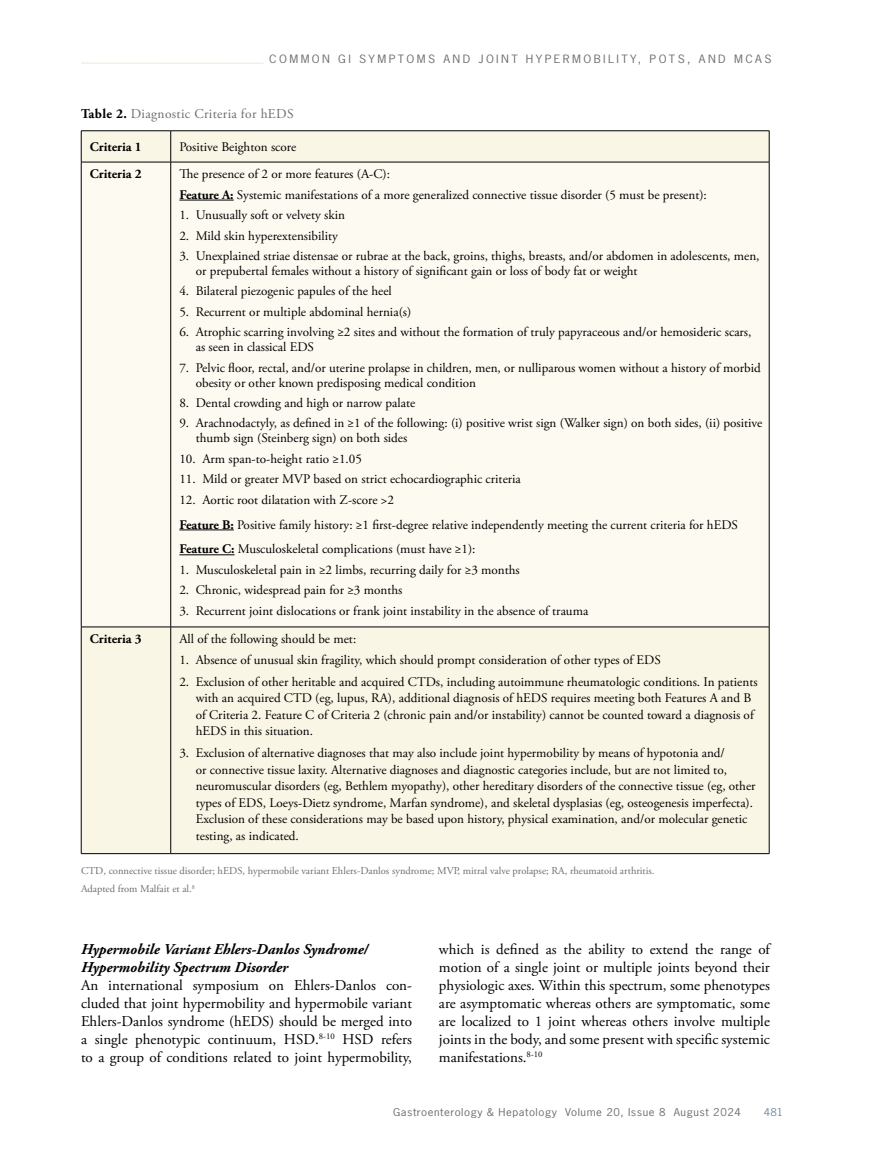
<style>
.page{position:relative;width:878px;height:1175px;background:#fff}
.page>*{position:absolute;margin:0;border:0;box-sizing:border-box;transform-origin:0 0}
.t1{font:15px/18px "Adobe Garamond Pro";color:#000;text-align:justify}
.t2{font:italic 700 15px/18px "Adobe Garamond Pro";color:#000}
.t3{font:13.5px "Adobe Garamond Pro";letter-spacing:.025em;color:#6d6e71}
.t4{font:13.2px/16.5px "Adobe Garamond Pro";color:#000}
.t5{font:700 13.2px "Adobe Garamond Pro";color:#000}
.t6{font:10.8px "News Gothic Std";letter-spacing:.2em;color:#6d6e71;scale:1.11 1}
.t7{font:10.5px/18px "Adobe Garamond Pro";color:#6d6e71}
.t8{font:10.2px "News Gothic Std";letter-spacing:.05em;color:#6d6e71;scale:1.11 1}
.t9{font:10.2px "News Gothic Std";color:#738ba5;scale:1.11 1}
.s1{font-weight:700;color:#000}
.s2{font-weight:700}
</style>
<div class="page">
<hr style="left:81px;top:63px;width:182px;height:1px;background:#d9ebcb">
<div style="left:82px;top:131px;width:687px;height:722px;background:#faf6e6"></div>
<div style="left:82px;top:163px;width:687px;height:463px;background:#fcfaf1"></div>
<hr style="left:81px;top:130px;width:90px;height:1px;background:#000">
<hr style="left:81px;top:131px;width:1px;height:31px;background:#000">
<hr style="left:171px;top:130px;width:598px;height:1px;background:#000">
<hr style="left:170px;top:131px;width:1px;height:31px;background:#000">
<hr style="left:769px;top:131px;width:1px;height:31px;background:#000">
<hr style="left:81px;top:162px;width:90px;height:1px;background:#000">
<hr style="left:81px;top:162px;width:1px;height:464px;background:#000">
<hr style="left:171px;top:162px;width:598px;height:1px;background:#000">
<hr style="left:170px;top:162px;width:1px;height:464px;background:#000">
<hr style="left:769px;top:162px;width:1px;height:464px;background:#000">
<hr style="left:81px;top:626px;width:90px;height:1px;background:#000">
<hr style="left:81px;top:627px;width:1px;height:226px;background:#000">
<hr style="left:171px;top:626px;width:598px;height:1px;background:#000">
<hr style="left:170px;top:627px;width:1px;height:226px;background:#000">
<hr style="left:769px;top:627px;width:1px;height:226px;background:#000">
<hr style="left:81px;top:853px;width:90px;height:1px;background:#000">
<hr style="left:171px;top:853px;width:598px;height:1px;background:#000">
<hr style="left:179px;top:200px;width:55px;height:1px;background:#000">
<hr style="left:179px;top:529px;width:55px;height:1px;background:#000">
<hr style="left:179px;top:554px;width:55px;height:1px;background:#000">
<p class="t6" style="left:269px;top:52px;width:454px">COMMON GI SYMPTOMS AND JOINT HYPERMOBILITY, POTS, AND MCAS</p>
<p class="t3" style="left:81px;top:105px;width:214px"><span class="s1">Table 2.</span> Diagnostic Criteria for hEDS</p>
<p class="t5" style="left:90px;top:139px;width:53px">Criteria 1</p>
<p class="t4" style="left:179px;top:139px;width:118px">Positive Beighton score</p>
<p class="t5" style="left:90px;top:166px;width:53px">Criteria 2</p>
<p class="t4" style="left:179px;top:164px;width:529px;line-height:20.4px">The presence of 2 or more features (A-C):<br><span class="s2">Feature A:</span> Systemic manifestations of a more generalized connective tissue disorder (5 must be present):</p>
<p class="t4" style="left:179px;top:207px;width:167px">1. Unusually soft or velvety skin</p>
<p class="t4" style="left:179px;top:227px;width:160px">2. Mild skin hyperextensibility</p>
<p class="t4" style="left:196px;top:249px;width:565px;line-height:15px;text-indent:-16px">3. Unexplained striae distensae or rubrae at the back, groins, thighs, breasts, and/or abdomen in adolescents, men, or prepubertal females without a history of significant gain or loss of body fat or weight</p>
<p class="t4" style="left:179px;top:283px;width:214px">4. Bilateral piezogenic papules of the heel</p>
<p class="t4" style="left:179px;top:304px;width:233px">5. Recurrent or multiple abdominal hernia(s)</p>
<p class="t4" style="left:196px;top:325px;width:557px;line-height:15px;text-indent:-16px">6. Atrophic scarring involving ≥2 sites and without the formation of truly papyraceous and/or hemosideric scars, as seen in classical EDS</p>
<p class="t4" style="left:196px;top:360px;width:566px;line-height:15px;text-indent:-16px">7. Pelvic floor, rectal, and/or uterine prolapse in children, men, or nulliparous women without a history of morbid obesity or other known predisposing medical condition</p>
<p class="t4" style="left:179px;top:395px;width:237px">8. Dental crowding and high or narrow palate</p>
<p class="t4" style="left:196px;top:416px;width:568px;line-height:15px;text-indent:-16px">9. Arachnodactyly, as defined in ≥1 of the following: (i) positive wrist sign (Walker sign) on both sides, (ii) positive thumb sign (Steinberg sign) on both sides</p>
<p class="t4" style="left:179px;top:451px;width:184px">10. Arm span-to-height ratio ≥1.05</p>
<p class="t4" style="left:179px;top:471px;width:343px">11. Mild or greater MVP based on strict echocardiographic criteria</p>
<p class="t4" style="left:179px;top:487px;width:560px;line-height:24.9px">12. Aortic root dilatation with Z-score &gt;2<br><span class="s2">Feature B:</span> Positive family history: ≥1 first-degree relative independently meeting the current criteria for hEDS<br><span class="s2">Feature C:</span> Musculoskeletal complications (must have ≥1):</p>
<p class="t4" style="left:179px;top:562px;width:342px">1. Musculoskeletal pain in ≥2 limbs, recurring daily for ≥3 months</p>
<p class="t4" style="left:179px;top:582px;width:224px">2. Chronic, widespread pain for ≥3 months</p>
<p class="t4" style="left:179px;top:602px;width:410px">3. Recurrent joint dislocations or frank joint instability in the absence of trauma</p>
<p class="t5" style="left:90px;top:631px;width:53px">Criteria 3</p>
<p class="t4" style="left:179px;top:631px;width:178px">All of the following should be met:</p>
<p class="t4" style="left:179px;top:652px;width:483px">1. Absence of unusual skin fragility, which should prompt consideration of other types of EDS</p>
<p class="t4" style="left:196px;top:674px;width:563px;text-indent:-16px">2. Exclusion of other heritable and acquired CTDs, including autoimmune rheumatologic conditions. In patients with an acquired CTD (eg, lupus, RA), additional diagnosis of hEDS requires meeting both Features A and B of Criteria 2. Feature C of Criteria 2 (chronic pain and/or instability) cannot be counted toward a diagnosis of hEDS in this situation.</p>
<p class="t4" style="left:196px;top:745px;width:561px;text-indent:-16px">3. Exclusion of alternative diagnoses that may also include joint hypermobility by means of hypotonia and/<br>or connective tissue laxity. Alternative diagnoses and diagnostic categories include, but are not limited to, neuromuscular disorders (eg, Bethlem myopathy), other hereditary disorders of the connective tissue (eg, other types of EDS, Loeys-Dietz syndrome, Marfan syndrome), and skeletal dysplasias (eg, osteogenesis imperfecta).<br>Exclusion of these considerations may be based upon history, physical examination, and/or molecular genetic testing, as indicated.</p>
<p class="t7" style="left:81px;top:862px;width:575px">CTD, connective tissue disorder; hEDS, hypermobile variant Ehlers-Danlos syndrome; MVP, mitral valve prolapse; RA, rheumatoid arthritis.<br>Adapted from Malfait et al.<sup>8</sup></p>
<p class="t2" style="left:81px;top:941px;width:289px">Hypermobile Variant Ehlers-Danlos Syndrome/<br>Hypermobility Spectrum Disorder</p>
<p class="t1" style="left:81px;top:977px;width:332px">An international symposium on Ehlers-Danlos con&shy;cluded that joint hypermobility and hypermobile variant Ehlers-Danlos syndrome (hEDS) should be merged into a single phenotypic continuum, HSD.<sup>8-10</sup> HSD refers to a group of conditions related to joint hypermobility,</p>
<p class="t1" style="left:439px;top:941px;width:332px">which is defined as the ability to extend the range of motion of a single joint or multiple joints beyond their physiologic axes. Within this spectrum, some phenotypes are asymptomatic whereas others are symptomatic, some are localized to 1 joint whereas others involve multiple joints in the body, and some present with specific systemic manifestations.<sup>8-10</sup></p>
<p class="t8" style="left:393px;top:1105px;width:315px">Gastroenterology &amp; Hepatology Volume 20, Issue 8 August 2024</p>
<p class="t9" style="left:764px;top:1105px;width:19px">481</p>
</div>
